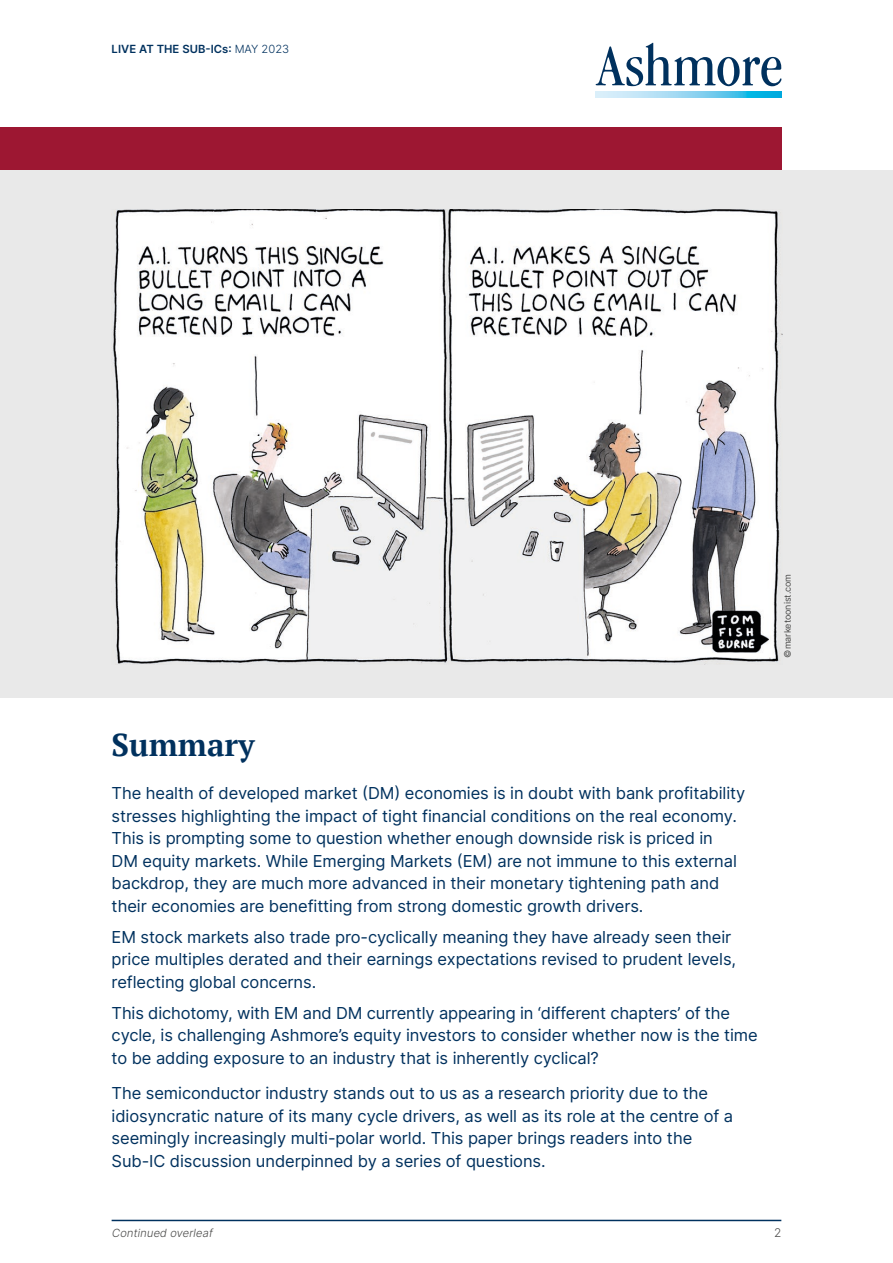
<style>
.page{position:relative;width:893px;height:1263px;background:#fff}
.page>*{position:absolute;margin:0;border:0;box-sizing:border-box;transform-origin:0 0}
.t1{font:700 31.5px "PT Serif";color:#00315e}
.t2{font:16.5px/22.5px "Inter";letter-spacing:-.005em;color:#00315e}
.t3{font:300 12px "Inter";color:#4b4b4a}
.t4{font:600 11.25px "Inter";letter-spacing:.005em;color:#00315e}
.t5{font:italic 300 11.25px "Inter";color:#4b4b4a}
.t6{font:9px "Inter";letter-spacing:-.005em;color:#4b4b4a}
.s1{font-weight:300}
</style>
<div class="page">
<div style="left:0;top:170px;width:893px;height:527px;background:#e9e9e9"></div>
<svg style="left:596px;top:43px;width:185px;height:43px"></svg>
<svg style="left:596px;top:92px;width:185px;height:6px"></svg>
<hr style="left:112px;top:1220px;width:669px;height:1px;background:#00315e">
<div style="left:0;top:128px;width:781px;height:42px;background:#9d1732"></div>
<img style="left:111px;top:209px;width:672px;height:455px">
<p class="t4" style="left:112px;top:41px;width:179px">LIVE AT THE SUB-ICs: <span class="s1">MAY 2023</span></p>
<p class="t6" style="left:781px;top:658px;width:85px;rotate:-90deg">©marketoonist.com</p>
<p class="t1" style="left:112px;top:724px;width:145px">Summary</p>
<p class="t2" style="left:112px;top:782px;width:635px">The health of developed market (DM) economies is in doubt with bank profitability stresses highlighting the impact of tight financial conditions on the real economy.<br>This is prompting some to question whether enough downside risk is priced in<br>DM equity markets. While Emerging Markets (EM) are not immune to this external backdrop, they are much more advanced in their monetary tightening path and their economies are benefitting from strong domestic growth drivers.</p>
<p class="t2" style="left:112px;top:925px;width:626px">EM stock markets also trade pro-cyclically meaning they have already seen their price multiples derated and their earnings expectations revised to prudent levels, reflecting global concerns.</p>
<p class="t2" style="left:112px;top:1001px;width:648px">This dichotomy, with EM and DM currently appearing in ‘different chapters’ of the cycle, is challenging Ashmore’s equity investors to consider whether now is the time to be adding exposure to an industry that is inherently cyclical?</p>
<p class="t2" style="left:112px;top:1082px;width:623px">The semiconductor industry stands out to us as a research priority due to the idiosyncratic nature of its many cycle drivers, as well as its role at the centre of a seemingly increasingly multi-polar world. This paper brings readers into the Sub-IC discussion underpinned by a series of questions.</p>
<p class="t5" style="left:112px;top:1225px;width:105px">Continued overleaf</p>
<p class="t3" style="left:774px;top:1224px;width:9px">2</p>
</div>
